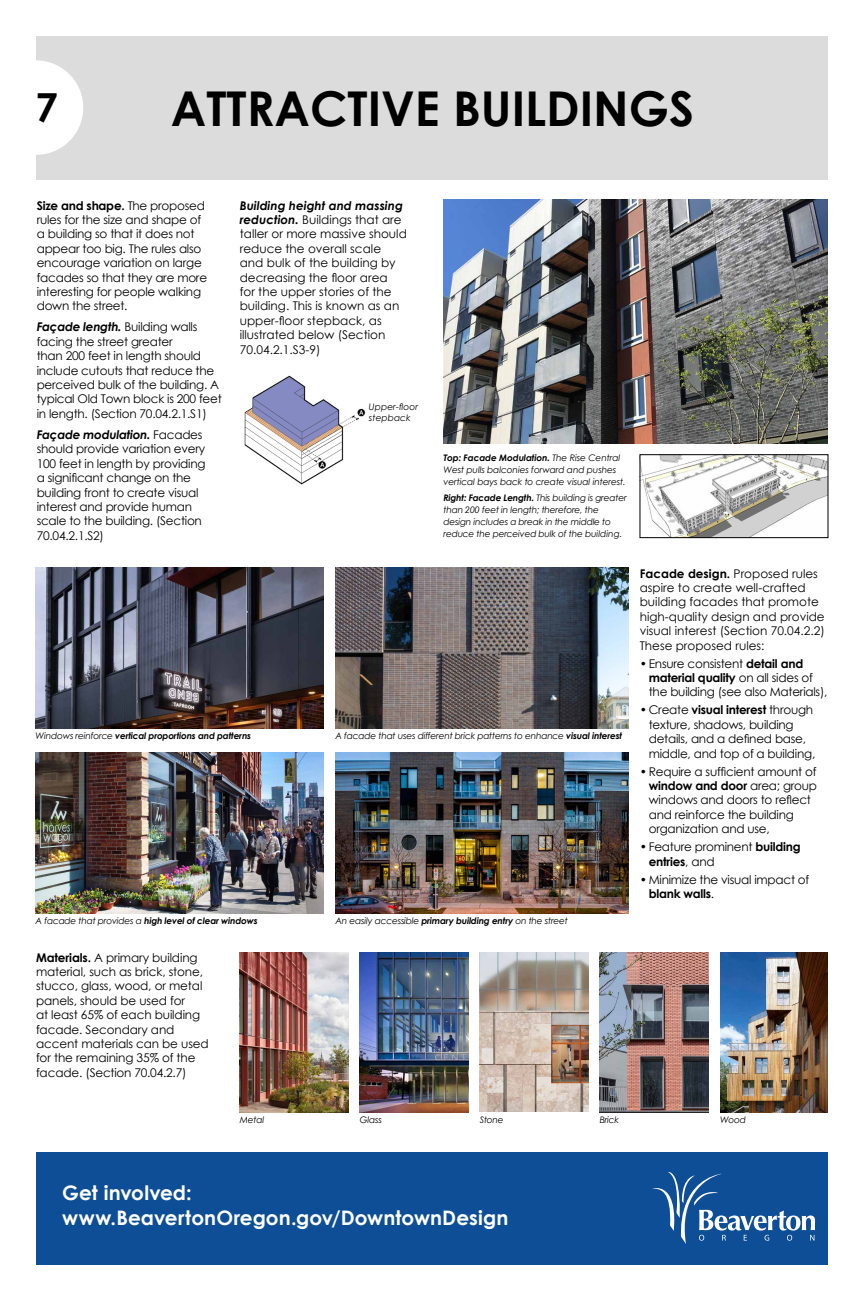
<style>
.page{position:relative;width:864px;height:1296px;background:#fff}
.page>*{position:absolute;margin:0;border:0;box-sizing:border-box;transform-origin:0 0}
.t1{font:700 48px "Century Gothic";color:#000}
.t2{font:700 40px "Century Gothic";color:#000}
.t3{font:700 20px/25px "Century Gothic";letter-spacing:.005em;color:#fff}
.t4{font:12px/14.4px "Century Gothic";letter-spacing:-.02em;color:#000}
.t5{font:12px/14.4px "Century Gothic";color:#000}
.t6{font:italic 9px/12px "Century Gothic";letter-spacing:-.02em;color:#000}
.t7{font:italic 700 9px "Century Gothic";letter-spacing:-.02em;color:#000}
.t8{font:italic 9px/10.8px "Century Gothic";letter-spacing:.01em;color:#000}
.s1{font-weight:700}
.s2{font-weight:700;font-style:italic}
.s3{font-weight:400}
</style>
<div class="page">
<div style="left:36px;top:36px;width:792px;height:143px;background:#dcdcdc"></div>
<svg style="left:36px;top:60px;width:47px;height:95px"></svg>
<img style="left:444px;top:200px;width:384px;height:244px">
<div style="left:36px;top:1152px;width:792px;height:112px;background:#0e4e96"></div>
<svg style="left:653px;top:1172px;width:162px;height:72px"></svg>
<img style="left:336px;top:753px;width:292px;height:160px">
<img style="left:36px;top:568px;width:288px;height:161px">
<img style="left:336px;top:568px;width:292px;height:160px">
<img style="left:36px;top:753px;width:288px;height:160px">
<img style="left:240px;top:953px;width:108px;height:160px">
<img style="left:600px;top:953px;width:108px;height:160px">
<img style="left:360px;top:953px;width:108px;height:160px">
<img style="left:720px;top:953px;width:108px;height:160px">
<img style="left:480px;top:953px;width:108px;height:159px">
<img style="left:253px;top:375px;width:113px;height:110px">
<svg style="left:244px;top:397px;width:9px;height:54px"></svg>
<img style="left:642px;top:456px;width:184px;height:80px">
<div style="left:640px;top:454px;width:188px;height:84px;border:1px solid #000"></div>
<h2 class="t2" style="left:35px;top:77px;width:24px">7</h2>
<h1 class="t1" style="left:171px;top:72px;width:525px">ATTRACTIVE BUILDINGS</h1>
<p class="t4" style="left:37px;top:198px;width:172px"><span class="s1">Size and shape.</span> The proposed rules for the size and shape of a building so that it does not appear too big. The rules also encourage variation on large facades so that they are more interesting for people walking down the street.</p>
<p class="t4" style="left:37px;top:320px;width:187px"><span class="s2">Façade length.</span> Building walls facing the street greater<br>than 200 feet in length should include cutouts that reduce the perceived bulk of the building. A typical Old Town block is 200 feet in length. (Section 70.04.2.1.S1)</p>
<p class="t4" style="left:37px;top:427px;width:170px"><span class="s2">Façade modulation.</span> Facades should provide variation every<br>100 feet in length by providing a significant change on the building front to create visual interest and provide human scale to the building. (Section<br>70.04.2.1.S2)</p>
<p class="t5" style="left:240px;top:198px;width:169px"><span class="s2">Building height and massing reduction.</span> Buildings that are taller or more massive should reduce the overall scale and bulk of the building by decreasing the floor area<br>for the upper stories of the building. This is known as an upper-floor stepback, as illustrated below (Section<br>70.04.2.1.S3-9)</p>
<p class="t8" style="left:369px;top:401px;width:51px">Upper-floor stepback</p>
<p class="t6" style="left:444px;top:452px;width:184px"><span class="s1">Top: Facade Modulation.</span> The Rise Central<br>West pulls balconies forward and pushes vertical bays back to create visual interest.</p>
<p class="t6" style="left:444px;top:492px;width:185px"><span class="s1">Right: Facade Length.</span> This building is greater than 200 feet in length; therefore, the design includes a break in the middle to reduce the perceived bulk of the building.</p>
<p class="t7" style="left:36px;top:729px;width:217px"><span class="s3">Windows reinforce</span> vertical proportions and patterns</p>
<p class="t6" style="left:336px;top:730px;width:288px">A facade that uses different brick patterns to enhance <span class="s1">visual interest</span></p>
<p class="t7" style="left:36px;top:913px;width:224px"><span class="s3">A facade that provides a</span> high level of clear windows</p>
<p class="t6" style="left:336px;top:914px;width:234px">An easily accessible <span class="s1">primary building entry</span> on the street</p>
<p class="t4" style="left:36px;top:950px;width:174px"><span class="s1">Materials.</span> A primary building material, such as brick, stone, stucco, glass, wood, or metal panels, should be used for<br>at least 65% of each building facade. Secondary and accent materials can be used for the remaining 35% of the facade. (Section 70.04.2.7)</p>
<p class="t5" style="left:640px;top:566px;width:187px"><span class="s1">Facade design.</span> Proposed rules aspire to create well-crafted building facades that promote high-quality design and provide visual interest (Section 70.04.2.2)<br>These proposed rules:</p>
<p class="t4" style="left:649px;top:656px;width:180px;text-indent:-9px">• Ensure consistent <span class="s1">detail and material quality</span> on all sides of the building (see also Materials),</p>
<p class="t4" style="left:649px;top:703px;width:168px;text-indent:-9px">• Create <span class="s1">visual interest</span> through texture, shadows, building details, and a defined base, middle, and top of a building,</p>
<p class="t4" style="left:649px;top:764px;width:170px;text-indent:-9px">• Require a sufficient amount of <span class="s1">window and door</span> area; group windows and doors to reflect and reinforce the building organization and use,</p>
<p class="t4" style="left:649px;top:839px;width:153px;text-indent:-9px">• Feature prominent <span class="s1">building entries</span>, and</p>
<p class="t4" style="left:649px;top:872px;width:162px;text-indent:-9px">• Minimize the visual impact of <span class="s1">blank walls</span>.</p>
<p class="t6" style="left:240px;top:1114px;width:26px">Metal</p>
<p class="t6" style="left:360px;top:1114px;width:24px">Glass</p>
<p class="t6" style="left:480px;top:1114px;width:26px">Stone</p>
<p class="t6" style="left:600px;top:1114px;width:21px">Brick</p>
<p class="t6" style="left:720px;top:1114px;width:28px">Wood</p>
<h3 class="t3" style="left:62px;top:1179px;width:448px">Get involved: www.BeavertonOregon.gov/DowntownDesign</h3>
</div>
